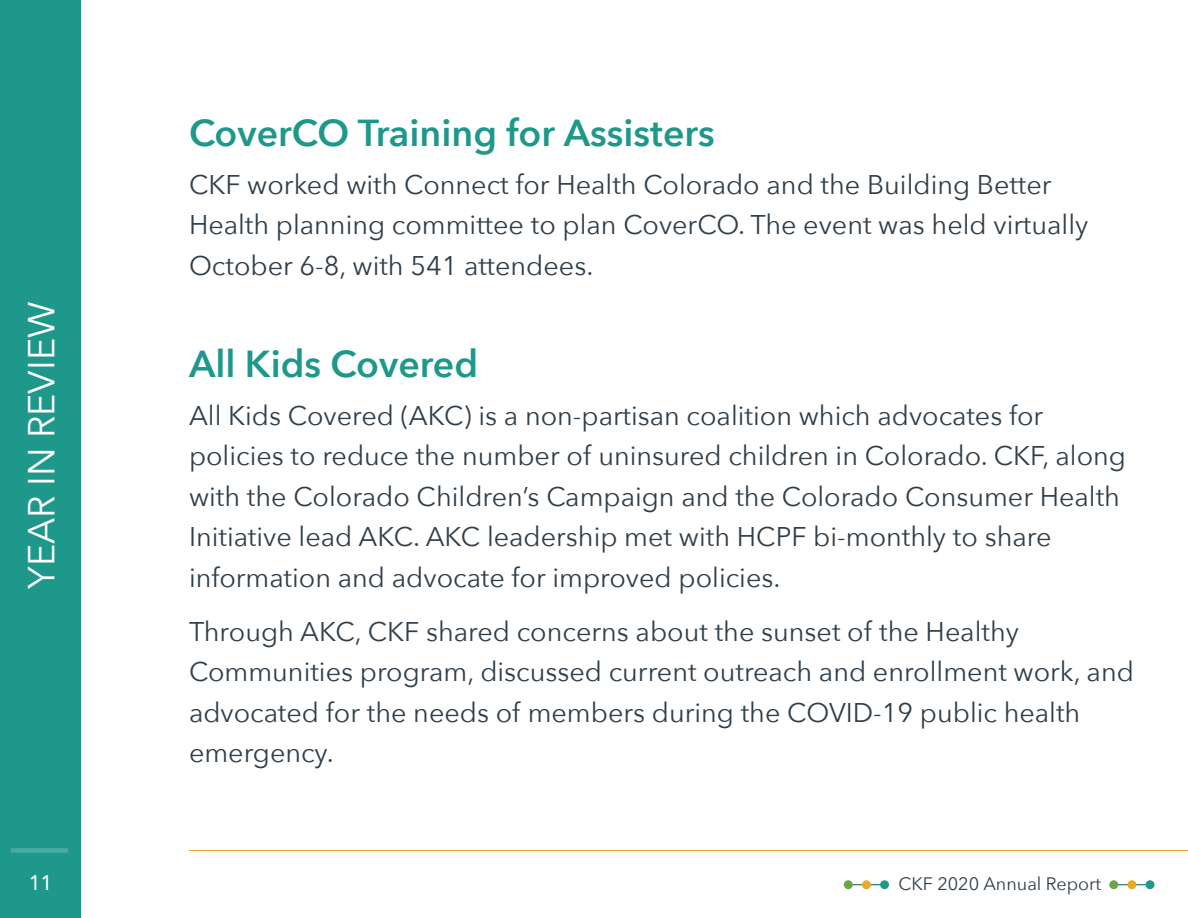
<style>
.page{position:relative;width:1188px;height:918px;background:#fff}
.page>*{position:absolute;margin:0;border:0;box-sizing:border-box;transform-origin:0 0}
.t1{font:600 37.5px "Avenir Next";color:#1e988a}
.t2{font:37.5px "Avenir Next";color:#fff}
.t3{font:27px/40.5px "Avenir Next";color:#303e49}
.t4{font:21px "Avenir";color:#fff}
.t5{font:18px "Avenir Next";color:#303e49}
</style>
<div class="page">
<div style="left:0;top:0;width:81px;height:918px;background:#1e988a"></div>
<div style="left:11px;top:848px;width:57px;height:5px;background:#4aaca0"></div>
<hr style="left:847px;top:884px;width:36px;height:1px;background:#016168">
<div style="left:844px;top:880px;width:9px;height:9px;background:#6ba442;border-radius:50%"></div>
<div style="left:862px;top:880px;width:9px;height:9px;background:#ebaa21;border-radius:50%"></div>
<div style="left:880px;top:880px;width:9px;height:9px;background:#20998b;border-radius:50%"></div>
<hr style="left:1113px;top:884px;width:36px;height:1px;background:#016168">
<div style="left:1109px;top:880px;width:9px;height:9px;background:#6ba442;border-radius:50%"></div>
<div style="left:1127px;top:880px;width:9px;height:9px;background:#ebaa21;border-radius:50%"></div>
<div style="left:1146px;top:880px;width:9px;height:9px;background:#20998b;border-radius:50%"></div>
<hr style="left:189px;top:850px;width:999px;height:1px;background:#ebab21">
<h1 class="t2" style="left:10px;top:589px;width:289px;rotate:-90deg">YEAR IN REVIEW</h1>
<h1 class="t1" style="left:189px;top:100px;width:527px">CoverCO Training for Assisters</h1>
<p class="t3" style="left:189px;top:163px;width:901px">CKF worked with Connect for Health Colorado and the Building Better<br>Health planning committee to plan CoverCO. The event was held virtually<br>October 6-8, with 541 attendees.</p>
<h1 class="t1" style="left:189px;top:331px;width:291px">All Kids Covered</h1>
<p class="t3" style="left:189px;top:394px;width:938px">All Kids Covered (AKC) is a non-partisan coalition which advocates for policies to reduce the number of uninsured children in Colorado. CKF, along with the Colorado Children’s Campaign and the Colorado Consumer Health Initiative lead AKC. AKC leadership met with HCPF bi-monthly to share information and advocate for improved policies.</p>
<p class="t3" style="left:189px;top:610px;width:946px">Through AKC, CKF shared concerns about the sunset of the Healthy Communities program, discussed current outreach and enrollment work, and advocated for the needs of members during the COVID-19 public health emergency.</p>
<p class="t4" style="left:29px;top:871px;width:25px">11</p>
<p class="t5" style="left:899px;top:869px;width:204px">CKF 2020 Annual Report</p>
</div>
